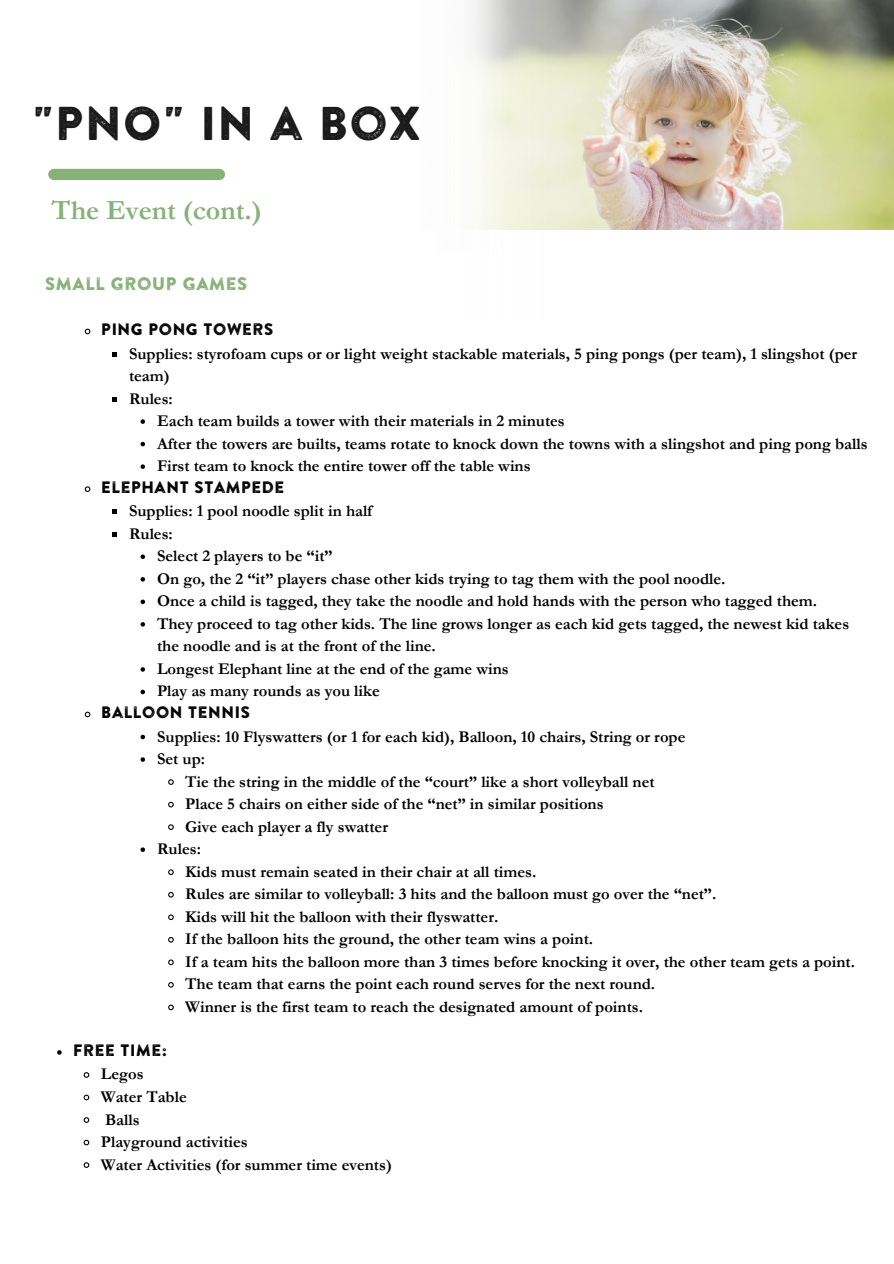
<style>
.page{position:relative;width:894px;height:1264px;background:#fff}
.page>*{position:absolute;margin:0;border:0;box-sizing:border-box;transform-origin:0 0}
.t1{font:47.25px "Brandon Printed One";color:#1a1a1a}
.t2{font:700 27.9px "Garamond";color:#87b179}
.t3{font:18px "Brandon Printed One";color:#87b179}
.t4{font:700 16.5px/22.5px "Garamond";color:#000}
.t5{font:16.5px "Brandon Printed One";color:#000}
</style>
<div class="page">
<img style="left:709px;top:0;width:184px;height:230px">
<img style="left:508px;top:0;width:201px;height:230px">
<div style="left:48px;top:169px;width:177px;height:11px;background:#87b179;border-radius:6px"></div>
<svg style="left:84px;top:328px;width:7px;height:7px"></svg>
<svg style="left:112px;top:352px;width:5px;height:4px"></svg>
<svg style="left:112px;top:397px;width:5px;height:4px"></svg>
<svg style="left:140px;top:419px;width:5px;height:5px"></svg>
<svg style="left:140px;top:442px;width:5px;height:4px"></svg>
<svg style="left:140px;top:464px;width:5px;height:5px"></svg>
<svg style="left:84px;top:486px;width:7px;height:6px"></svg>
<svg style="left:112px;top:509px;width:5px;height:5px"></svg>
<svg style="left:112px;top:532px;width:5px;height:4px"></svg>
<svg style="left:140px;top:554px;width:5px;height:5px"></svg>
<svg style="left:140px;top:577px;width:5px;height:4px"></svg>
<svg style="left:140px;top:599px;width:5px;height:5px"></svg>
<svg style="left:140px;top:622px;width:5px;height:4px"></svg>
<svg style="left:140px;top:667px;width:5px;height:4px"></svg>
<svg style="left:140px;top:689px;width:5px;height:5px"></svg>
<svg style="left:84px;top:711px;width:7px;height:7px"></svg>
<svg style="left:140px;top:734px;width:5px;height:5px"></svg>
<svg style="left:140px;top:757px;width:5px;height:4px"></svg>
<svg style="left:168px;top:779px;width:6px;height:6px"></svg>
<svg style="left:168px;top:801px;width:6px;height:7px"></svg>
<svg style="left:168px;top:824px;width:6px;height:6px"></svg>
<svg style="left:140px;top:847px;width:5px;height:5px"></svg>
<svg style="left:168px;top:869px;width:6px;height:6px"></svg>
<svg style="left:168px;top:892px;width:6px;height:6px"></svg>
<svg style="left:168px;top:914px;width:6px;height:6px"></svg>
<svg style="left:168px;top:937px;width:6px;height:6px"></svg>
<svg style="left:168px;top:959px;width:6px;height:7px"></svg>
<svg style="left:168px;top:982px;width:6px;height:6px"></svg>
<svg style="left:168px;top:1004px;width:6px;height:7px"></svg>
<svg style="left:57px;top:1050px;width:5px;height:4px"></svg>
<svg style="left:83px;top:1072px;width:7px;height:6px"></svg>
<svg style="left:83px;top:1094px;width:7px;height:7px"></svg>
<svg style="left:83px;top:1117px;width:7px;height:6px"></svg>
<svg style="left:83px;top:1139px;width:7px;height:7px"></svg>
<svg style="left:83px;top:1162px;width:7px;height:6px"></svg>
<h1 class="t1" style="left:32px;top:93px;width:391px">"PNO" IN A BOX</h1>
<h2 class="t2" style="left:51px;top:192px;width:212px">The Event (cont.)</h2>
<p class="t3" style="left:45px;top:272px;width:204px">SMALL GROUP GAMES</p>
<p class="t5" style="left:101px;top:319px;width:174px">PING PONG TOWERS</p>
<p class="t4" style="left:129px;top:342px;width:729px">Supplies: styrofoam cups or or light weight stackable materials, 5 ping pongs (per team), 1 slingshot (per</p>
<p class="t4" style="left:129px;top:364px;width:42px">team)</p>
<p class="t4" style="left:129px;top:387px;width:45px">Rules:</p>
<p class="t4" style="left:157px;top:410px;width:409px">Each team builds a tower with their materials in 2 minutes</p>
<p class="t4" style="left:157px;top:432px;width:711px">After the towers are builts, teams rotate to knock down the towns with a slingshot and ping pong balls</p>
<p class="t4" style="left:157px;top:455px;width:375px">First team to knock the entire tower off the table wins</p>
<p class="t5" style="left:101px;top:476px;width:185px">ELEPHANT STAMPEDE</p>
<p class="t4" style="left:129px;top:500px;width:245px">Supplies: 1 pool noodle split in half</p>
<p class="t4" style="left:129px;top:522px;width:45px">Rules:</p>
<p class="t4" style="left:157px;top:545px;width:177px">Select 2 players to be “it”</p>
<p class="t4" style="left:157px;top:567px;width:569px">On go, the 2 “it” players chase other kids trying to tag them with the pool noodle.</p>
<p class="t4" style="left:157px;top:590px;width:661px">Once a child is tagged, they take the noodle and hold hands with the person who tagged them.</p>
<p class="t4" style="left:157px;top:612px;width:693px">They proceed to tag other kids. The line grows longer as each kid gets tagged, the newest kid takes</p>
<p class="t4" style="left:157px;top:635px;width:280px">the noodle and is at the front of the line.</p>
<p class="t4" style="left:157px;top:657px;width:353px">Longest Elephant line at the end of the game wins</p>
<p class="t4" style="left:157px;top:680px;width:224px">Play as many rounds as you like</p>
<p class="t5" style="left:101px;top:701px;width:151px">BALLOON TENNIS</p>
<p class="t4" style="left:157px;top:725px;width:529px">Supplies: 10 Flyswatters (or 1 for each kid), Balloon, 10 chairs, String or rope</p>
<p class="t4" style="left:157px;top:747px;width:49px">Set up:</p>
<p class="t4" style="left:185px;top:770px;width:470px">Tie the string in the middle of the “court” like a short volleyball net</p>
<p class="t4" style="left:185px;top:792px;width:420px">Place 5 chairs on either side of the “net” in similar positions</p>
<p class="t4" style="left:185px;top:815px;width:204px">Give each player a fly swatter</p>
<p class="t4" style="left:157px;top:837px;width:45px">Rules:</p>
<p class="t4" style="left:185px;top:860px;width:352px">Kids must remain seated in their chair at all times.</p>
<p class="t4" style="left:185px;top:882px;width:532px">Rules are similar to volleyball: 3 hits and the balloon must go over the “net”.</p>
<p class="t4" style="left:185px;top:905px;width:314px">Kids will hit the balloon with their flyswatter.</p>
<p class="t4" style="left:185px;top:927px;width:409px">If the balloon hits the ground, the other team wins a point.</p>
<p class="t4" style="left:185px;top:950px;width:671px">If a team hits the balloon more than 3 times before knocking it over, the other team gets a point.</p>
<p class="t4" style="left:185px;top:972px;width:471px">The team that earns the point each round serves for the next round.</p>
<p class="t4" style="left:185px;top:995px;width:459px">Winner is the first team to reach the designated amount of points.</p>
<p class="t5" style="left:73px;top:1039px;width:96px">FREE TIME:</p>
<p class="t4" style="left:101px;top:1063px;width:292px">Legos<br>Water Table<br>Balls<br>Playground activities<br>Water Activities (for summer time events)</p>
</div>
